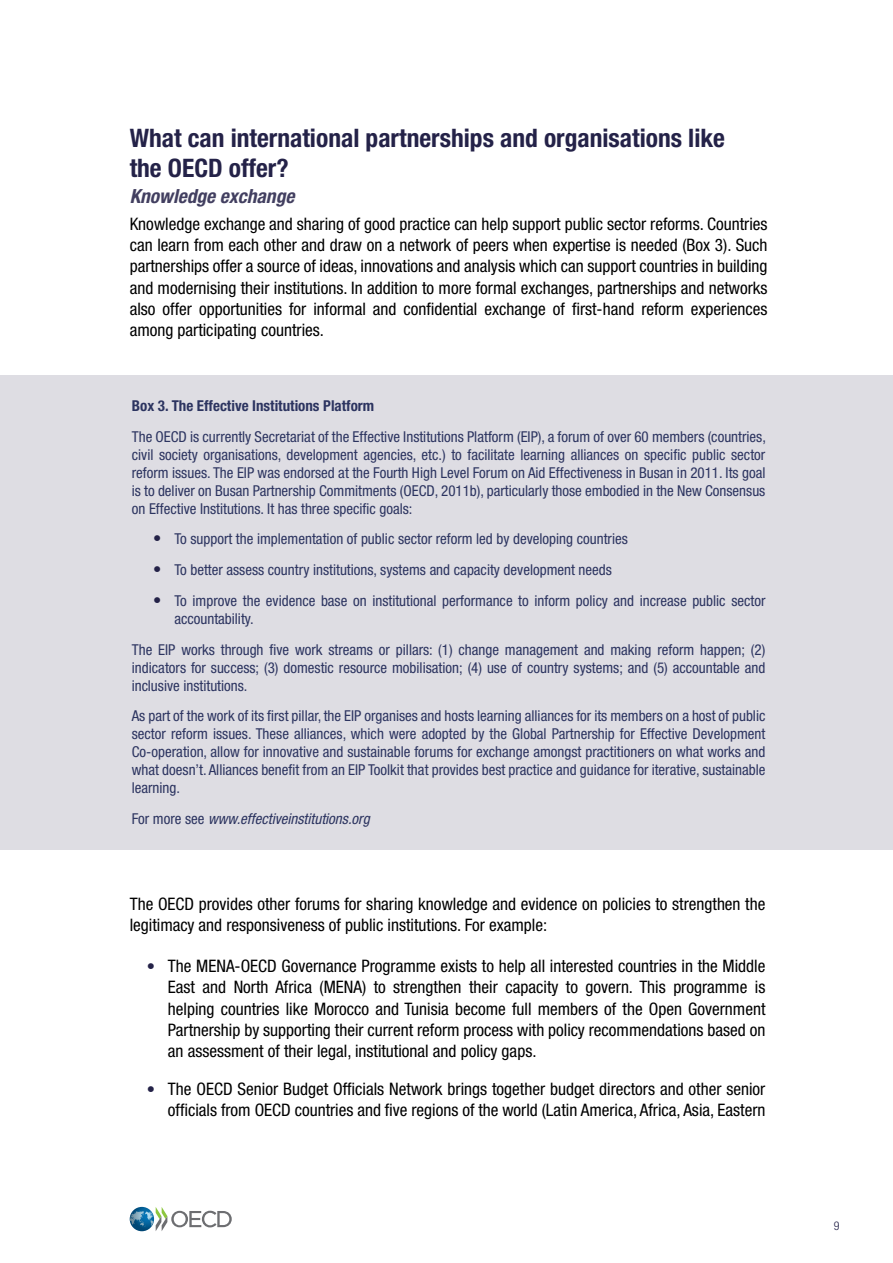
<style>
.page{position:relative;width:893px;height:1263px;background:#fff}
.page>*{position:absolute;margin:0;border:0;box-sizing:border-box;transform-origin:0 0}
.t1{font:700 condensed 25.5px/30.6px "Helvetica Neue LT Std";color:#242248}
.t2{font:italic 700 condensed 19.5px "Helvetica Neue LT Std";color:#423f60}
.t3{font:condensed 17.25px/21.1px "Helvetica Neue LT Std";color:#000;text-align:justify}
.t4{font:condensed 15px/18px "Helvetica Neue LT Std";color:#2c3460;text-align:justify}
.t5{font:italic condensed 15px "Helvetica Neue LT Std";color:#2c3460}
.t6{font:700 condensed 15px "Helvetica Neue LT Std";color:#2c3460}
.t7{font:300 condensed 12px "Helvetica Neue LT Std";color:#242248}
.s1{font-size:16.5px;color:#242248}
.s2{font-style:normal}
</style>
<div class="page">
<svg style="left:130px;top:1207px;width:24px;height:24px"></svg>
<svg style="left:156px;top:1207px;width:76px;height:24px"></svg>
<div style="left:0;top:375px;width:893px;height:474px;background:#dedde3"></div>
<h1 class="t1" style="left:130px;top:122px;width:597px">What can international partnerships and organisations like the OECD offer?</h1>
<h2 class="t2" style="left:130px;top:184px;width:166px">Knowledge exchange</h2>
<p class="t3" style="left:130px;top:213px;width:639px">Knowledge exchange and sharing of good practice can help support public sector reforms. Countries can learn from each other and draw on a network of peers when expertise is needed (Box 3). Such partnerships offer a source of ideas, innovations and analysis which can support countries in building and modernising their institutions. In addition to more formal exchanges, partnerships and networks also offer opportunities for informal and confidential exchange of first-hand reform experiences among participating countries.</p>
<p class="t6" style="left:132px;top:396px;width:244px">Box 3. The Effective Institutions Platform</p>
<p class="t4" style="left:132px;top:427px;width:636px">The OECD is currently Secretariat of the Effective Institutions Platform (EIP), a forum of over 60 members (countries, civil society organisations, development agencies, etc.) to facilitate learning alliances on specific public sector reform issues. The EIP was endorsed at the Fourth High Level Forum on Aid Effectiveness in Busan in 2011. Its goal is to deliver on Busan Partnership Commitments (OECD, 2011b), particularly those embodied in the New Consensus on Effective Institutions. It has three specific goals:</p>
<p class="t4" style="left:153px;top:530px;width:476px"><span class="s1">•</span> To support the implementation of public sector reform led by developing countries</p>
<p class="t4" style="left:153px;top:561px;width:460px"><span class="s1">•</span> To better assess country institutions, systems and capacity development needs</p>
<p class="t4" style="left:174px;top:591px;width:593px;text-indent:-21px"><span class="s1">•</span> To improve the evidence base on institutional performance to inform policy and increase public sector accountability.</p>
<p class="t4" style="left:132px;top:640px;width:635px">The EIP works through five work streams or pillars: (1) change management and making reform happen; (2) indicators for success; (3) domestic resource mobilisation; (4) use of country systems; and (5) accountable and inclusive institutions.</p>
<p class="t4" style="left:132px;top:707px;width:635px">As part of the work of its first pillar, the EIP organises and hosts learning alliances for its members on a host of public sector reform issues. These alliances, which were adopted by the Global Partnership for Effective Development Co-operation, allow for innovative and sustainable forums for exchange amongst practitioners on what works and what doesn’t. Alliances benefit from an EIP Toolkit that provides best practice and guidance for iterative, sustainable learning.</p>
<p class="t5" style="left:132px;top:810px;width:239px"><span class="s2">For more see</span> www.effectiveinstitutions.org</p>
<p class="t3" style="left:130px;top:893px;width:637px">The OECD provides other forums for sharing knowledge and evidence on policies to strengthen the legitimacy and responsiveness of public institutions. For example:</p>
<p class="t3" style="left:168px;top:955px;width:599px;text-indent:-21px"><span class="s1">•</span> The MENA-OECD Governance Programme exists to help all interested countries in the Middle East and North Africa (MENA) to strengthen their capacity to govern. This programme is helping countries like Morocco and Tunisia become full members of the Open Government Partnership by supporting their current reform process with policy recommendations based on an assessment of their legal, institutional and policy gaps.</p>
<p class="t3" style="left:147px;top:1078px;width:620px;text-align:right"><span class="s1">•</span> The OECD Senior Budget Officials Network brings together budget directors and other senior officials from OECD countries and five regions of the world (Latin America, Africa, Asia, Eastern</p>
<p class="t7" style="left:834px;top:1219px;width:7px">9</p>
</div>
